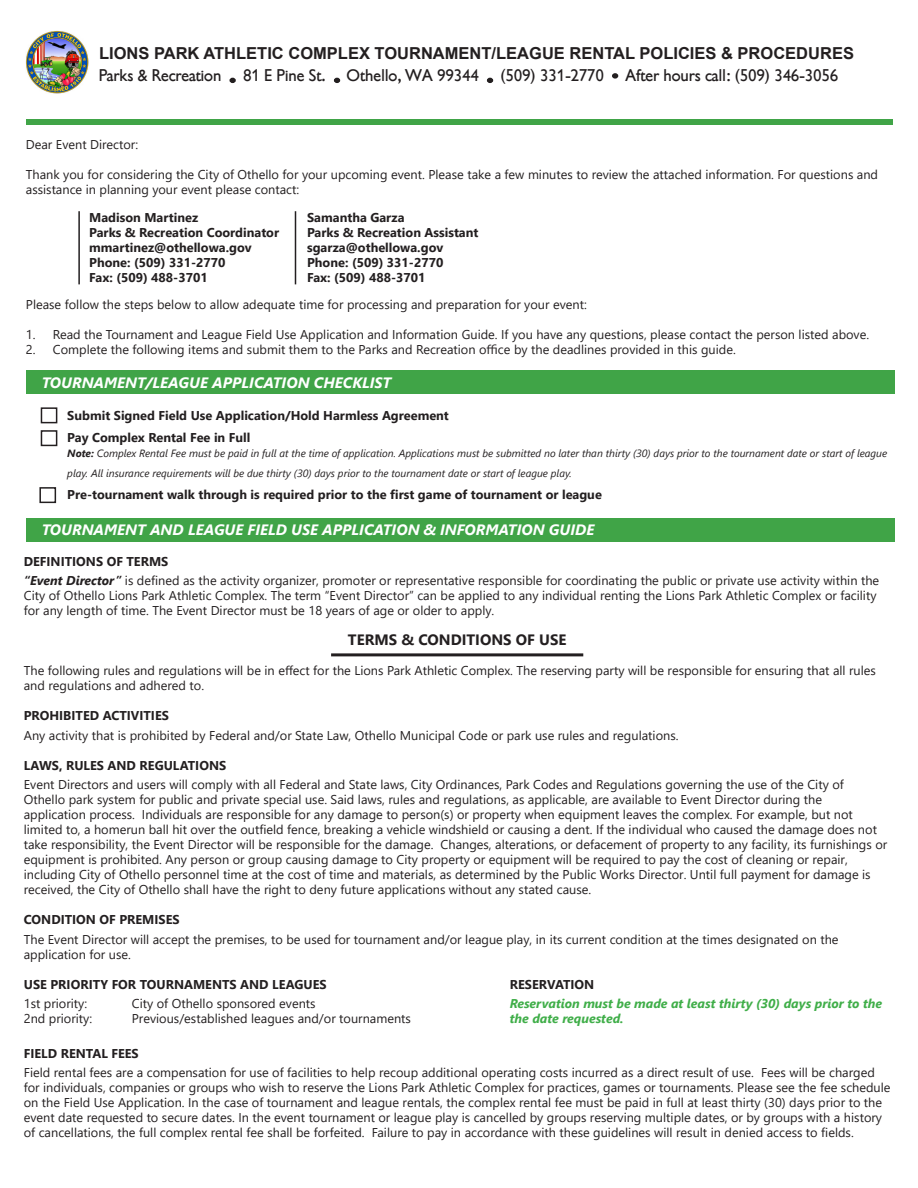
<style>
.page{position:relative;width:918px;height:1188px;background:#fff}
.page>*{position:absolute;margin:0;border:0;box-sizing:border-box;transform-origin:0 0}
.t1{font:16.5px "Gibson";color:#231f20}
.t2{font:700 16.5px "Arial";color:#231f20}
.t3{font:italic 700 15px "Segoe UI";color:#fff}
.t4{font:700 15px "Segoe UI";color:#231f20}
.t5{font:12.75px/15px "Segoe UI";color:#231f20}
.t6{font:700 12.75px/15px "Segoe UI";color:#231f20}
.t7{font:italic 700 12.75px "Segoe UI";color:#40ae49}
.t8{font:italic 10.5px/19.5px "Segoe UI";color:#231f20}
.s1{font-weight:700}
.s2{font-weight:700;font-style:italic}
</style>
<div class="page">
<img style="left:26px;top:31px;width:63px;height:63px">
<svg style="left:230px;top:78px;width:6px;height:5px"></svg>
<svg style="left:334px;top:78px;width:6px;height:5px"></svg>
<svg style="left:487px;top:78px;width:6px;height:5px"></svg>
<svg style="left:612px;top:73px;width:6px;height:6px"></svg>
<hr style="left:78px;top:211px;width:2px;height:73px;background:#231f20">
<hr style="left:295px;top:211px;width:1px;height:73px;background:#231f20">
<div style="left:26px;top:370px;width:868px;height:24px;background:#40a447"></div>
<div style="left:41px;top:407px;width:16px;height:16px;border:2px solid #231f20"></div>
<div style="left:41px;top:430px;width:16px;height:16px;border:2px solid #231f20"></div>
<div style="left:39px;top:487px;width:17px;height:16px;border:2px solid #231f20"></div>
<div style="left:26px;top:518px;width:868px;height:24px;background:#40a447"></div>
<hr style="left:331px;top:653px;width:252px;height:3px;background:#231f20">
<div style="left:26px;top:120px;width:866px;height:5px;background:#40a447"></div>
<p class="t2" style="left:99px;top:42px;width:757px">LIONS PARK ATHLETIC COMPLEX TOURNAMENT/LEAGUE RENTAL POLICIES &amp; PROCEDURES</p>
<p class="t1" style="left:99px;top:65px;width:124px">Parks &amp; Recreation</p>
<p class="t1" style="left:244px;top:65px;width:84px">81 E Pine St.</p>
<p class="t1" style="left:347px;top:65px;width:133px">Othello, WA 99344</p>
<p class="t1" style="left:501px;top:65px;width:105px">(509) 331-2770</p>
<p class="t1" style="left:626px;top:65px;width:214px">After hours call: (509) 346-3056</p>
<p class="t5" style="left:26px;top:136px;width:114px">Dear Event Director:</p>
<p class="t5" style="left:26px;top:166px;width:854px">Thank you for considering the City of Othello for your upcoming event. Please take a few minutes to review the attached information. For questions and assistance in planning your event please contact:</p>
<p class="t6" style="left:89px;top:209px;width:191px">Madison Martinez<br>Parks &amp; Recreation Coordinator mmartinez@othellowa.gov</p>
<p class="t6" style="left:89px;top:254px;width:138px">Phone: (509) 331-2770<br>Fax: (509) 488-3701</p>
<p class="t6" style="left:307px;top:209px;width:173px">Samantha Garza<br>Parks &amp; Recreation Assistant sgarza@othellowa.gov</p>
<p class="t6" style="left:307px;top:254px;width:138px">Phone: (509) 331-2770<br>Fax: (509) 488-3701</p>
<p class="t5" style="left:26px;top:296px;width:562px">Please follow the steps below to allow adequate time for processing and preparation for your event:</p>
<p class="t5" style="left:26px;top:326px;width:845px">1. Read the Tournament and League Field Use Application and Information Guide. If you have any questions, please contact the person listed above.</p>
<p class="t5" style="left:26px;top:341px;width:712px">2. Complete the following items and submit them to the Parks and Recreation office by the deadlines provided in this guide.</p>
<p class="t3" style="left:42px;top:368px;width:351px">TOURNAMENT/LEAGUE APPLICATION CHECKLIST</p>
<p class="t6" style="left:67px;top:407px;width:383px">Submit Signed Field Use Application/Hold Harmless Agreement</p>
<p class="t6" style="left:67px;top:429px;width:185px">Pay Complex Rental Fee in Full</p>
<p class="t8" style="left:67px;top:442px;width:821px"><span class="s1">Note:</span> Complex Rental Fee must be paid in full at the time of application. Applications must be submitted no later than thirty (30) days prior to the tournament date or start of league play. All insurance requirements will be due thirty (30) days prior to the tournament date or start of league play.</p>
<p class="t6" style="left:67px;top:486px;width:536px">Pre-tournament walk through is required prior to the first game of tournament or league</p>
<p class="t3" style="left:42px;top:516px;width:554px">TOURNAMENT AND LEAGUE FIELD USE APPLICATION &amp; INFORMATION GUIDE</p>
<p class="t6" style="left:24px;top:553px;width:146px">DEFINITIONS OF TERMS</p>
<p class="t5" style="left:24px;top:572px;width:857px"><span class="s2">“Event Director”</span> is defined as the activity organizer, promoter or representative responsible for coordinating the public or private use activity within the<br>City of Othello Lions Park Athletic Complex. The term “Event Director” can be applied to any individual renting the Lions Park Athletic Complex or facility for any length of time. The Event Director must be 18 years of age or older to apply.</p>
<p class="t4" style="left:348px;top:626px;width:220px">TERMS &amp; CONDITIONS OF USE</p>
<p class="t5" style="left:24px;top:662px;width:854px">The following rules and regulations will be in effect for the Lions Park Athletic Complex. The reserving party will be responsible for ensuring that all rules and regulations and adhered to.</p>
<p class="t5" style="left:24px;top:705px;width:656px;line-height:19.5px"><span class="s1">PROHIBITED ACTIVITIES<br></span>Any activity that is prohibited by Federal and/or State Law, Othello Municipal Code or park use rules and regulations.</p>
<p class="t5" style="left:24px;top:754px;width:821px;line-height:19.5px"><span class="s1">LAWS, RULES AND REGULATIONS<br></span>Event Directors and users will comply with all Federal and State laws, City Ordinances, Park Codes and Regulations governing the use of the City of</p>
<p class="t5" style="left:24px;top:791px;width:800px">Othello park system for public and private special use. Said laws, rules and regulations, as applicable, are available to Event Director during the</p>
<p class="t5" style="left:24px;top:806px;width:865px">application process. Individuals are responsible for any damage to person(s) or property when equipment leaves the complex. For example, but not limited to, a homerun ball hit over the outfield fence, breaking a vehicle windshield or causing a dent. If the individual who caused the damage does not take responsibility, the Event Director will be responsible for the damage. Changes, alterations, or defacement of property to any facility, its furnishings or equipment is prohibited. Any person or group causing damage to City property or equipment will be required to pay the cost of cleaning or repair,</p>
<p class="t5" style="left:24px;top:866px;width:848px">including City of Othello personnel time at the cost of time and materials, as determined by the Public Works Director. Until full payment for damage is received, the City of Othello shall have the right to deny future applications without any stated cause.</p>
<p class="t6" style="left:24px;top:911px;width:157px">CONDITION OF PREMISES</p>
<p class="t5" style="left:24px;top:931px;width:816px">The Event Director will accept the premises, to be used for tournament and/or league play, in its current condition at the times designated on the application for use.</p>
<p class="t6" style="left:24px;top:976px;width:304px">USE PRIORITY FOR TOURNAMENTS AND LEAGUES</p>
<p class="t6" style="left:510px;top:976px;width:86px">RESERVATION</p>
<p class="t5" style="left:24px;top:995px;width:65px">1st priority:</p>
<p class="t5" style="left:132px;top:995px;width:185px">City of Othello sponsored events</p>
<p class="t7" style="left:510px;top:992px;width:374px">Reservation must be made at least thirty (30) days prior to the</p>
<p class="t5" style="left:24px;top:1010px;width:70px">2nd priority:</p>
<p class="t5" style="left:132px;top:1010px;width:281px">Previous/established leagues and/or tournaments</p>
<p class="t7" style="left:510px;top:1007px;width:115px">the date requested.</p>
<p class="t6" style="left:24px;top:1045px;width:117px">FIELD RENTAL FEES</p>
<p class="t5" style="left:24px;top:1064px;width:868px">Field rental fees are a compensation for use of facilities to help recoup additional operating costs incurred as a direct result of use. Fees will be charged for individuals, companies or groups who wish to reserve the Lions Park Athletic Complex for practices, games or tournaments. Please see the fee schedule on the Field Use Application. In the case of tournament and league rentals, the complex rental fee must be paid in full at least thirty (30) days prior to the event date requested to secure dates. In the event tournament or league play is cancelled by groups reserving multiple dates, or by groups with a history of cancellations, the full complex rental fee shall be forfeited. Failure to pay in accordance with these guidelines will result in denied access to fields.</p>
</div>
